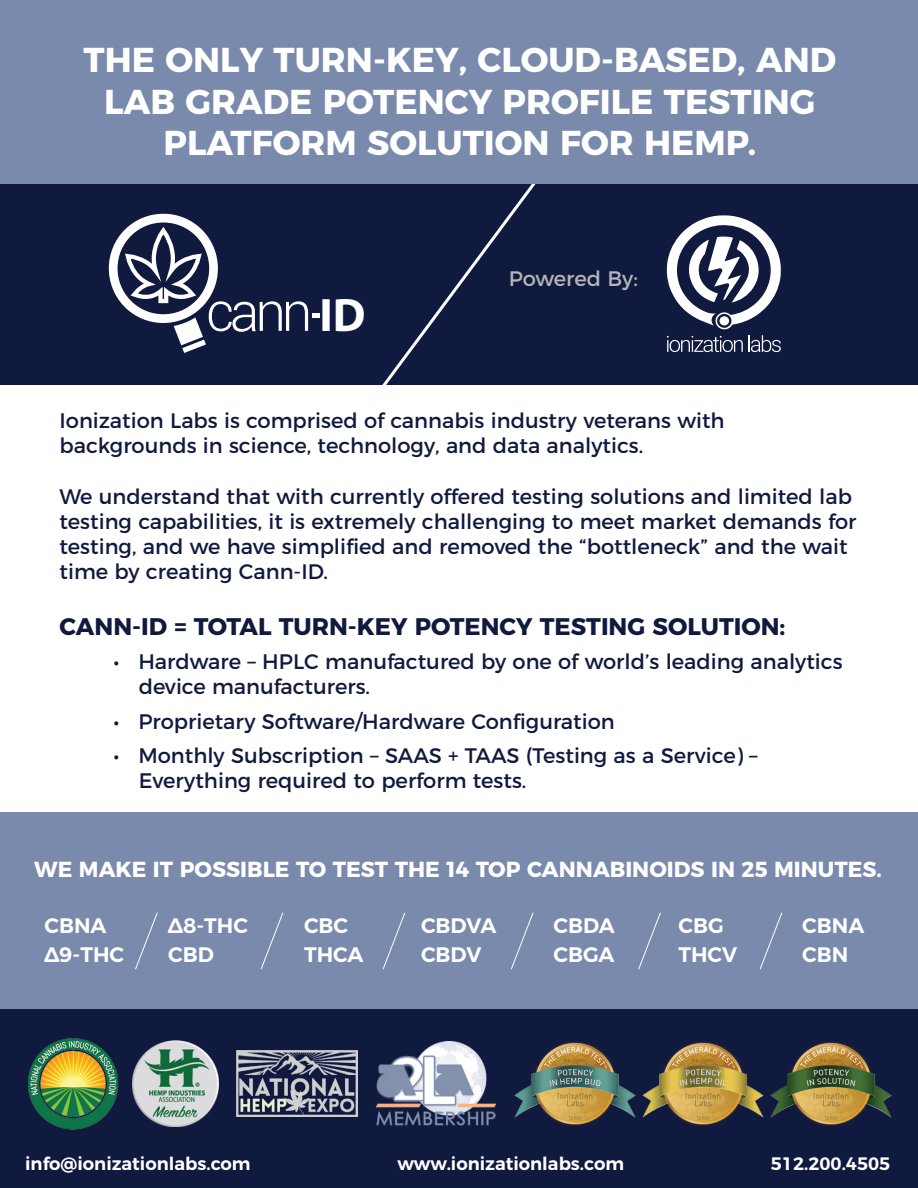
<style>
.page{position:relative;width:918px;height:1188px;background:#fff}
.page>*{position:absolute;margin:0;border:0;box-sizing:border-box;transform-origin:0 0}
.t1{font:700 47.1px "Myriad Pro";color:#fff}
.t2{font:700 34.5px/41.4px "Montserrat";color:#fff;text-align:center}
.t3{font:700 24px "Montserrat";color:#10193e}
.t4{font:700 21.75px "Montserrat";color:#fff}
.t5{font:21px/25.2px "Montserrat";color:#10193e}
.t6{font:600 21px/28.5px "Montserrat";color:#fff}
.t7{font:21px "Montserrat";color:#b4b5b5}
.t8{font:600 18px "Montserrat";color:#fff}
</style>
<div class="page">
<div style="left:0;top:183px;width:918px;height:202px;background:#10193e"></div>
<div style="left:0;top:1009px;width:918px;height:179px;background:#10193e"></div>
<div style="left:0;top:813px;width:918px;height:196px;background:#798aad"></div>
<svg style="left:135px;top:912px;width:23px;height:58px"></svg>
<svg style="left:260px;top:912px;width:24px;height:58px"></svg>
<svg style="left:382px;top:912px;width:24px;height:58px"></svg>
<svg style="left:511px;top:912px;width:23px;height:58px"></svg>
<svg style="left:638px;top:912px;width:23px;height:58px"></svg>
<svg style="left:759px;top:912px;width:24px;height:58px"></svg>
<svg style="left:108px;top:213px;width:200px;height:140px"></svg>
<div style="left:312px;top:313px;width:8px;height:5px;background:#fff"></div>
<svg style="left:667px;top:335px;width:114px;height:17px"></svg>
<svg style="left:667px;top:215px;width:114px;height:114px"></svg>
<svg style="left:382px;top:184px;width:154px;height:201px"></svg>
<img style="left:132px;top:1040px;width:86px;height:87px">
<img style="left:28px;top:1038px;width:91px;height:92px">
<img style="left:376px;top:1041px;width:120px;height:85px">
<img style="left:236px;top:1051px;width:122px;height:65px">
<img style="left:777px;top:1042px;width:115px;height:83px">
<img style="left:650px;top:1042px;width:127px;height:83px">
<img style="left:514px;top:1042px;width:136px;height:83px">
<div style="left:0;top:0;width:918px;height:184px;background:#798aad"></div>
<h2 class="t2" style="left:84px;top:37px;width:754px">THE ONLY TURN-KEY, CLOUD-BASED, AND<br>LAB GRADE POTENCY PROFILE TESTING<br>PLATFORM SOLUTION FOR HEMP.</h2>
<h1 class="t1" style="left:320px;top:285px;width:48px">ID</h1>
<p class="t7" style="left:509px;top:261px;width:131px">Powered By:</p>
<p class="t5" style="left:60px;top:406px;width:667px">Ionization Labs is comprised of cannabis industry veterans with backgrounds in science, technology, and data analytics.</p>
<p class="t5" style="left:60px;top:482px;width:798px">We understand that with currently offered testing solutions and limited lab testing capabilities, it is extremely challenging to meet market demands for testing, and we have simplified and removed the “bottleneck” and the wait time by creating Cann-ID.</p>
<p class="t3" style="left:60px;top:607px;width:727px">CANN-ID = TOTAL TURN-KEY POTENCY TESTING SOLUTION:</p>
<p class="t5" style="left:139px;top:647px;width:705px;text-indent:-25px">• Hardware – HPLC manufactured by one of world’s leading analytics device manufacturers.</p>
<p class="t5" style="left:114px;top:707px;width:503px">• Proprietary Software/Hardware Configuration</p>
<p class="t5" style="left:139px;top:741px;width:621px;text-indent:-25px">• Monthly Subscription – SAAS + TAAS (Testing as a Service) –<br>Everything required to perform tests.</p>
<p class="t4" style="left:34px;top:851px;width:849px">WE MAKE IT POSSIBLE TO TEST THE 14 TOP CANNABINOIDS IN 25 MINUTES.</p>
<p class="t6" style="left:45px;top:910px;width:81px">CBNA ∆9-THC</p>
<p class="t6" style="left:168px;top:910px;width:81px">∆8-THC<br>CBD</p>
<p class="t6" style="left:304px;top:910px;width:61px">CBC<br>THCA</p>
<p class="t6" style="left:421px;top:910px;width:77px">CBDVA<br>CBDV</p>
<p class="t6" style="left:553px;top:910px;width:63px">CBDA<br>CBGA</p>
<p class="t6" style="left:802px;top:910px;width:64px">CBNA<br>CBN</p>
<p class="t6" style="left:679px;top:910px;width:60px">CBG<br>THCV</p>
<p class="t8" style="left:25px;top:1149px;width:227px">info@ionizationlabs.com</p>
<p class="t8" style="left:397px;top:1149px;width:228px">www.ionizationlabs.com</p>
<p class="t8" style="left:771px;top:1149px;width:121px">512.200.4505</p>
</div>
